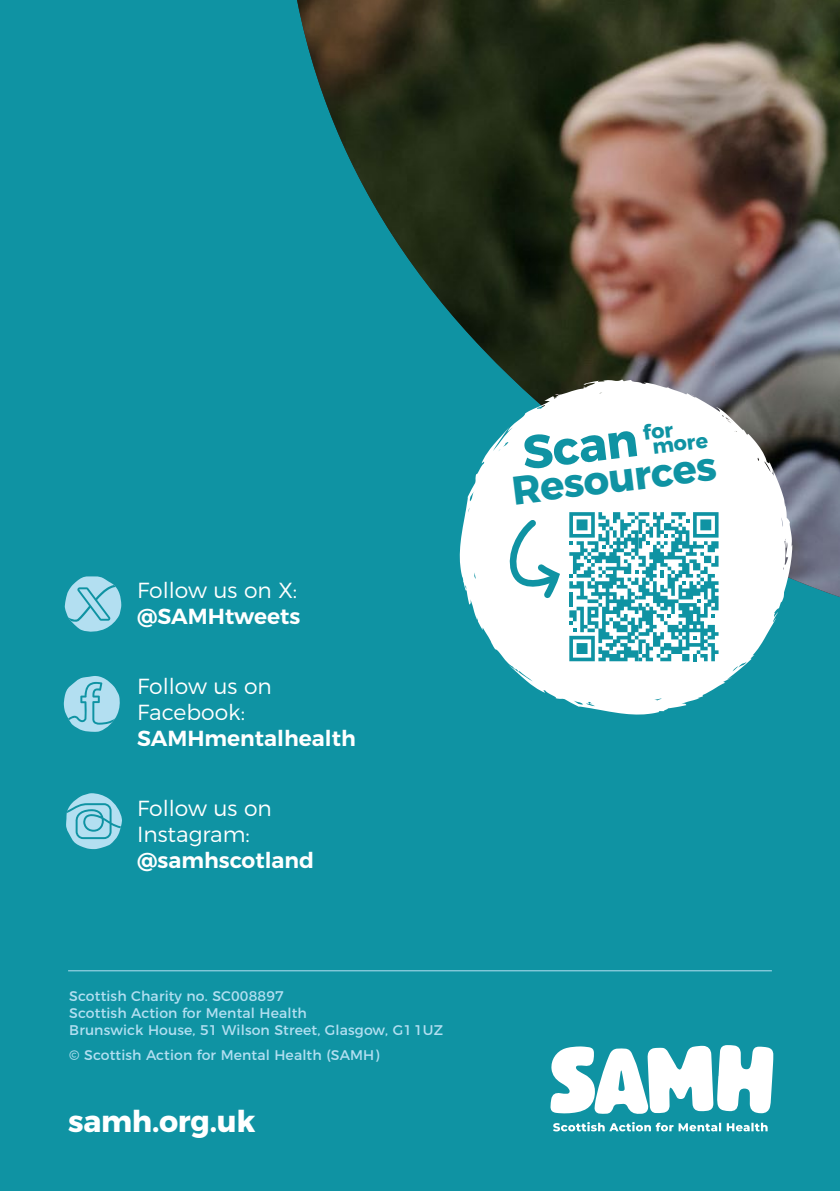
<style>
.page{position:relative;width:840px;height:1191px;background:#fff}
.page>*{position:absolute;margin:0;border:0;box-sizing:border-box;transform-origin:0 0}
.t1{font:700 47.2px "Montserrat";color:#0f93a3}
.t2{font:700 40px "Montserrat";color:#0f93a3}
.t3{font:700 30px "Montserrat";letter-spacing:-.01em;color:#fff}
.t4{font:300 21.8px/26.2px "Montserrat";color:#fff}
.t5{font:600 21.8px "Montserrat";color:#fff}
.t6{font:700 20.6px/14.6px "Montserrat";color:#0f93a3}
.t7{font:14px/16.8px "Montserrat";letter-spacing:.01em;color:#b3dff1}
</style>
<div class="page">
<div style="left:0;top:0;width:839px;height:1191px;background:#0f93a3"></div>
<img style="left:297px;top:0;width:542px;height:597px">
<svg style="left:550px;top:1045px;width:222px;height:69px"></svg>
<svg style="left:553px;top:1122px;width:214px;height:9px"></svg>
<hr style="left:68px;top:970px;width:703px;height:1px;background:#b3dff1">
<svg style="left:64px;top:676px;width:56px;height:56px"></svg>
<svg style="left:66px;top:793px;width:56px;height:56px"></svg>
<svg style="left:64px;top:576px;width:57px;height:56px"></svg>
<svg style="left:459px;top:379px;width:332px;height:335px;fill:#fff"></svg>
<svg style="left:690px;top:394px;width:4px;height:3px"></svg>
<svg style="left:509px;top:514px;width:54px;height:90px"></svg>
<svg style="left:569px;top:512px;width:149px;height:149px"></svg>
<h3 class="t4" style="left:137px;top:575px;width:162px">Follow us on X:</h3>
<h3 class="t5" style="left:137px;top:598px;width:165px">@SAMHtweets</h3>
<h3 class="t4" style="left:137px;top:671px;width:136px">Follow us on<br>Facebook:</h3>
<h3 class="t5" style="left:137px;top:720px;width:220px">SAMHmentalhealth</h3>
<h3 class="t4" style="left:137px;top:793px;width:136px">Follow us on<br>Instagram:</h3>
<h3 class="t5" style="left:137px;top:843px;width:178px">@samhscotland</h3>
<p class="t7" style="left:69px;top:986px;width:375px">Scottish Charity no. SC008897<br>Scottish Action for Mental Health<br>Brunswick House, 51 Wilson Street, Glasgow, G11UZ</p>
<p class="t7" style="left:69px;top:1046px;width:311px">© Scottish Action for Mental Health (SAMH)</p>
<h3 class="t3" style="left:68px;top:1096px;width:189px">samh.org.uk</h3>
<h1 class="t1" style="left:517px;top:414px;width:117px;rotate:-7deg">Scan</h1>
<h3 class="t6" style="left:649px;top:423px;width:57px;text-indent:-8px;rotate:-7deg">for more</h3>
<h2 class="t2" style="left:508px;top:458px;width:207px;rotate:-7deg">Resources</h2>
</div>
